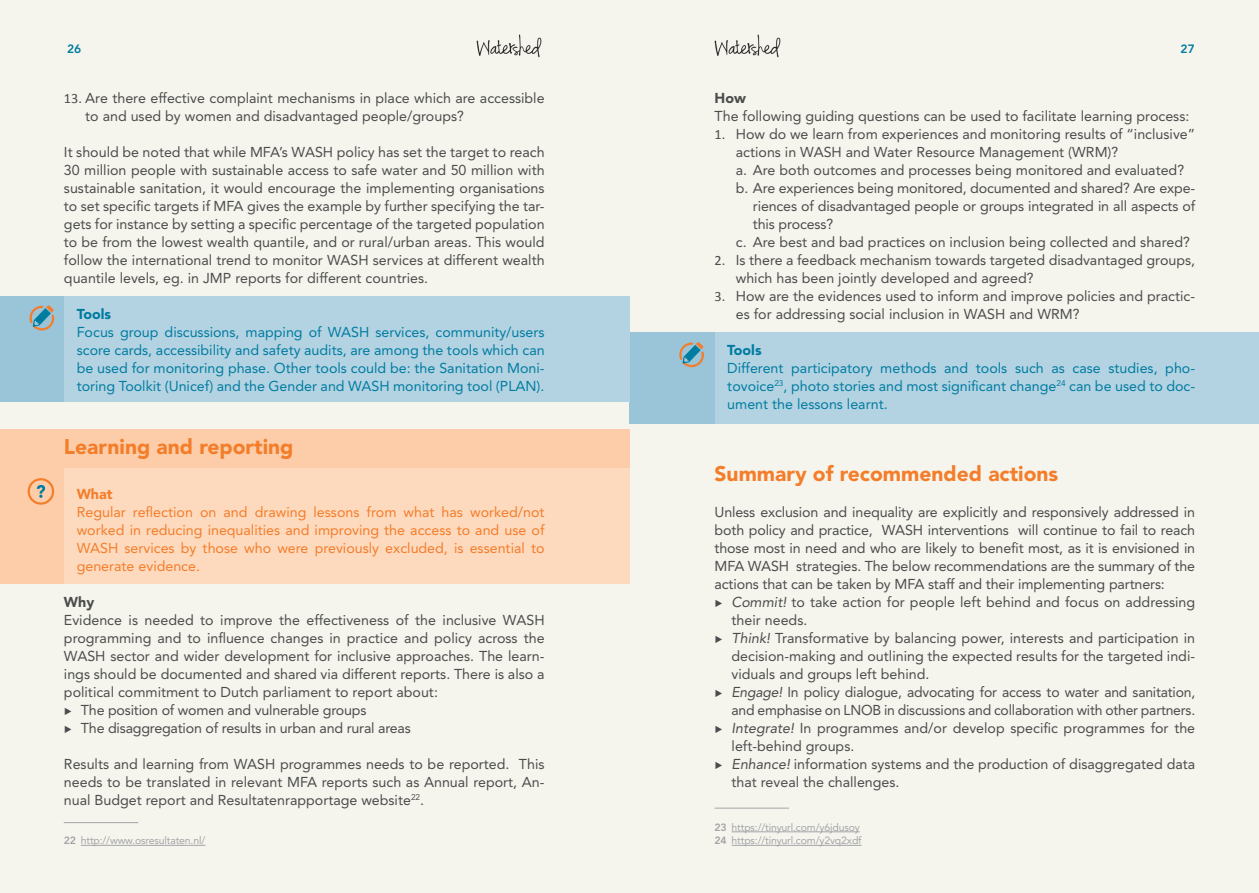
<style>
.page{position:relative;width:1259px;height:893px;background:#f6f5ed}
.page>*{position:absolute;margin:0;border:0;box-sizing:border-box;transform-origin:0 0}
.Heading_2{font:900 21px "Avenir LT Std";color:#f47d2a}
.t1{font:14.25px/18px "Avenir LT Std";color:#4b4c4d}
.t2{font:14.25px/18px "Avenir LT Std";color:#007ca1;text-align:justify}
.t3{font:14.25px/18px "Avenir LT Std";color:#f47d2a;text-align:justify}
.t4{font:900 14.25px "Avenir LT Std";color:#007ca1}
.t5{font:900 14.25px "Avenir LT Std";color:#4b4c4d}
.t6{font:900 14.25px "Avenir LT Std";color:#f47d2a}
.t7{font:800 12px "Avenir LT Std";color:#007ca1}
.t8{font:10.5px "Avenir LT Std";letter-spacing:-.015em;color:#a3a4a8}
.s1{font-family:"Calibri"}
.s2{font-family:"Wigrum";font-weight:700}
.s3{font-style:italic}
.s4{font-weight:800}
</style>
<div class="page">
<img style="left:476px;top:34px;width:66px;height:24px">
<img style="left:714px;top:34px;width:67px;height:24px">
<div style="left:714px;top:332px;width:545px;height:92px;background:#b4d3e2"></div>
<div style="left:629px;top:332px;width:85px;height:92px;background:#9ac4d7"></div>
<svg style="left:679px;top:342px;width:25px;height:26px"></svg>
<div style="left:64px;top:296px;width:565px;height:106px;background:#b4d3e2"></div>
<div style="left:64px;top:468px;width:565px;height:116px;background:#fddabe"></div>
<div style="left:0;top:296px;width:64px;height:106px;background:#9ac4d7"></div>
<div style="left:0;top:468px;width:64px;height:116px;background:#fccda8"></div>
<div style="left:28px;top:478px;width:26px;height:27px;border:2px solid #f47d2a;border-radius:50%"></div>
<svg style="left:37px;top:485px;width:8px;height:13px"></svg>
<svg style="left:29px;top:305px;width:25px;height:26px"></svg>
<div style="left:0;top:429px;width:629px;height:39px;background:#fccda8"></div>
<hr style="left:731px;top:831px;width:129px;height:1px;background:#a3a4a8">
<hr style="left:731px;top:845px;width:130px;height:1px;background:#a3a4a8">
<hr style="left:81px;top:845px;width:124px;height:1px;background:#a3a4a8">
<hr style="left:714px;top:808px;width:75px;height:1px;background:#a3a4a8">
<hr style="left:64px;top:822px;width:74px;height:1px;background:#a3a4a8">
<p class="t7" style="left:67px;top:42px;width:16px">26</p>
<p class="t7" style="left:1180px;top:42px;width:16px">27</p>
<p class="t5" style="left:714px;top:89px;width:33px">How</p>
<p class="t1" style="left:714px;top:107px;width:476px">The following guiding questions can be used to facilitate learning process:</p>
<p class="t1" style="left:736px;top:125px;width:461px;text-indent:-21px"><span class="s1">1.</span> How do we learn from experiences and monitoring results of “inclusive” actions in WASH and Water Resource Management (WRM)?</p>
<p class="t1" style="left:736px;top:161px;width:450px">a. Are both outcomes and processes being monitored and evaluated?</p>
<p class="t1" style="left:753px;top:179px;width:444px;text-align:justify;text-indent:-17px">b. Are experiences being monitored, documented and shared? Are expe&shy;riences of disadvantaged people or groups integrated in all aspects of this process?</p>
<p class="t1" style="left:736px;top:233px;width:455px">c. Are best and bad practices on inclusion being collected and shared?</p>
<p class="t1" style="left:736px;top:251px;width:461px;text-indent:-21px"><span class="s1">2.</span> Is there a feedback mechanism towards targeted disadvantaged groups, which has been jointly developed and agreed?</p>
<p class="t1" style="left:736px;top:287px;width:461px;text-indent:-21px"><span class="s1">3.</span> How are the evidences used to inform and improve policies and practic&shy;es for addressing social inclusion in WASH and WRM?</p>
<p class="t4" style="left:727px;top:341px;width:36px">Tools</p>
<p class="t2" style="left:727px;top:359px;width:469px">Different participatory methods and tools such as case studies, pho&shy;tovoice<sup>23</sup>, photo stories and most significant change<sup>24</sup> can be used to doc&shy;ument the lessons learnt.</p>
<p class="t1" style="left:85px;top:89px;width:461px;text-indent:-21px"><span class="s1">13.</span> Are there effective complaint mechanisms in place which are accessible to and used by women and disadvantaged people/groups?</p>
<p class="t1" style="left:64px;top:143px;width:482px;text-align:justify">It should be noted that while MFA’s WASH policy has set the target to reach 30 million people with sustainable access to safe water and 50 million with sustainable sanitation, it would encourage the implementing organisations to set specific targets if MFA gives the example by further specifying the tar&shy;gets for instance by setting a specific percentage of the targeted population to be from the lowest wealth quantile, and or rural/urban areas. This would follow the international trend to monitor WASH services at different wealth quantile levels, eg. in JMP reports for different countries.</p>
<p class="t4" style="left:77px;top:305px;width:36px">Tools</p>
<p class="t2" style="left:77px;top:323px;width:469px">Focus group discussions, mapping of WASH services, community/users score cards, accessibility and safety audits, are among the tools which can be used for monitoring phase. Other tools could be: the Sanitation Moni&shy;toring Toolkit (Unicef) and the Gender and WASH monitoring tool (PLAN).</p>
<p class="Heading_2" style="left:64px;top:434px;width:231px">Learning and reporting</p>
<p class="t6" style="left:77px;top:485px;width:37px">What</p>
<p class="t3" style="left:77px;top:503px;width:469px">Regular reflection on and drawing lessons from what has worked/not worked in reducing inequalities and improving the access to and use of WASH services by those who were previously excluded, is essential to generate evidence.</p>
<p class="t5" style="left:64px;top:593px;width:32px">Why</p>
<p class="t1" style="left:64px;top:611px;width:482px;text-align:justify">Evidence is needed to improve the effectiveness of the inclusive WASH programming and to influence changes in practice and policy across the WASH sector and wider development for inclusive approaches. The learn&shy;ings should be documented and shared via different reports. There is also a political commitment to Dutch parliament to report about:</p>
<p class="t1" style="left:64px;top:701px;width:304px"><span class="s2">▸</span> The position of women and vulnerable groups</p>
<p class="t1" style="left:64px;top:719px;width:348px"><span class="s2">▸</span> The disaggregation of results in urban and rural areas</p>
<p class="t1" style="left:64px;top:755px;width:482px;text-align:justify">Results and learning from WASH programmes needs to be reported. This needs to be translated in relevant MFA reports such as Annual report, An&shy;nual Budget report and Resultatenrapportage website<sup>22</sup>.</p>
<p class="Heading_2" style="left:714px;top:461px;width:345px">Summary of recommended actions</p>
<p class="t1" style="left:714px;top:503px;width:482px;text-align:justify">Unless exclusion and inequality are explicitly and responsively addressed in both policy and practice, WASH interventions will continue to fail to reach those most in need and who are likely to benefit most, as it is envisioned in MFA WASH strategies. The below recommendations are the summary of the actions that can be taken by MFA staff and their implementing partners:</p>
<p class="t1" style="left:731px;top:593px;width:465px;text-indent:-17px"><span class="s2">▸</span> <span class="s3">Commit!</span> to take action for people left behind and focus on addressing their needs.</p>
<p class="t1" style="left:731px;top:629px;width:465px;text-align:justify;text-indent:-17px"><span class="s2">▸</span> <span class="s3">Think!</span> Transformative by balancing power, interests and participation in decision-making and outlining the expected results for the targeted indi&shy;viduals and groups left behind.</p>
<p class="t1" style="left:714px;top:683px;width:482px;text-align:right"><span class="s2">▸</span> <span class="s3">Engage!</span> In policy dialogue, advocating for access to water and sanitation, and emphasise on LNOB in discussions and collaboration with other partners.</p>
<p class="t1" style="left:731px;top:719px;width:465px;text-indent:-17px"><span class="s2">▸</span> <span class="s3">Integrate!</span> In programmes and/or develop specific programmes for the left-behind groups.</p>
<p class="t1" style="left:731px;top:755px;width:465px;text-indent:-17px"><span class="s2">▸</span> <span class="s3">Enhance!</span> information systems and the production of disaggregated data that reveal the challenges.</p>
<p class="t8" style="left:714px;top:821px;width:147px"><span class="s4">23</span> https://tinyurl.com/y6jdusoy</p>
<p class="t8" style="left:64px;top:834px;width:143px"><span class="s4">22</span> http://www.osresultaten.nl/</p>
<p class="t8" style="left:714px;top:834px;width:148px"><span class="s4">24</span> https://tinyurl.com/y2vq2xdf</p>
</div>
